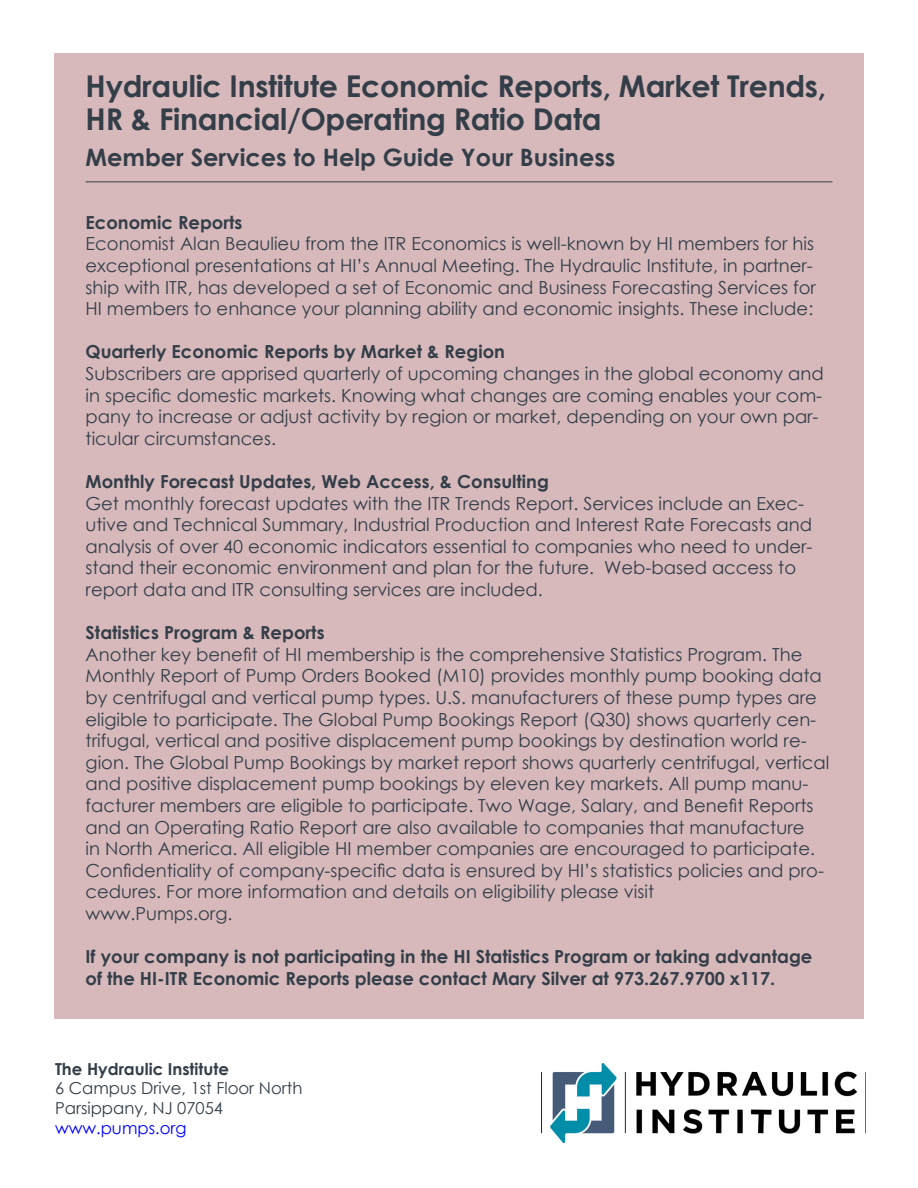
<style>
.page{position:relative;width:918px;height:1188px;background:#fff}
.page>*{position:absolute;margin:0;border:0;box-sizing:border-box;transform-origin:0 0}
.t1{font:700 30px/32.4px "Century Gothic";letter-spacing:-.01em;color:#333e48}
.t2{font:700 24px "Century Gothic";color:#333e48}
.t3{font:18px/21.6px "Century Gothic";color:#333e48}
.t4{font:700 18px/21.6px "Century Gothic";color:#333e48}
.t5{font:16.5px/19.8px "Century Gothic";color:#333e48}
.t6{font:700 16.5px "Century Gothic";color:#333e48}
.t7{font:16.5px "Century Gothic";color:#00f}
</style>
<div class="page">
<div style="left:54px;top:53px;width:810px;height:965px;background:#d7b9bb"></div>
<img style="left:541px;top:1063px;width:316px;height:80px">
<hr style="left:86px;top:181px;width:746px;height:1px;background:#333e48">
<h1 class="t1" style="left:86px;top:69px;width:742px">Hydraulic Institute Economic Reports, Market Trends,<br>HR &amp; Financial/Operating Ratio Data</h1>
<h2 class="t2" style="left:86px;top:139px;width:531px">Member Services to Help Guide Your Business</h2>
<p class="t4" style="left:86px;top:211px;width:158px">Economic Reports</p>
<p class="t3" style="left:86px;top:233px;width:732px">Economist Alan Beaulieu from the ITR Economics is well-known by HI members for his exceptional presentations at HI’s Annual Meeting. The Hydraulic Institute, in partner&shy;ship with ITR, has developed a set of Economic and Business Forecasting Services for HI members to enhance your planning ability and economic insights. These include:</p>
<p class="t4" style="left:86px;top:340px;width:421px">Quarterly Economic Reports by Market &amp; Region</p>
<p class="t3" style="left:86px;top:362px;width:740px">Subscribers are apprised quarterly of upcoming changes in the global economy and in specific domestic markets. Knowing what changes are coming enables your com&shy;pany to increase or adjust activity by region or market, depending on your own par&shy;ticular circumstances.</p>
<p class="t4" style="left:86px;top:470px;width:465px">Monthly Forecast Updates, Web Access, &amp; Consulting</p>
<p class="t3" style="left:86px;top:492px;width:728px">Get monthly forecast updates with the ITR Trends Report. Services include an Exec&shy;utive and Technical Summary, Industrial Production and Interest Rate Forecasts and analysis of over 40 economic indicators essential to companies who need to under&shy;stand their economic environment and plan for the future. Web-based access to report data and ITR consulting services are included.</p>
<p class="t4" style="left:86px;top:621px;width:241px">Statistics Program &amp; Reports</p>
<p class="t3" style="left:86px;top:643px;width:745px">Another key benefit of HI membership is the comprehensive Statistics Program. The Monthly Report of Pump Orders Booked (M10) provides monthly pump booking data by centrifugal and vertical pump types. U.S. manufacturers of these pump types are eligible to participate. The Global Pump Bookings Report (Q30) shows quarterly cen&shy;trifugal, vertical and positive displacement pump bookings by destination world re&shy;gion. The Global Pump Bookings by market report shows quarterly centrifugal, vertical and positive displacement pump bookings by eleven key markets. All pump manu&shy;facturer members are eligible to participate. Two Wage, Salary, and Benefit Reports and an Operating Ratio Report are also available to companies that manufacture<br>in North America. All eligible HI member companies are encouraged to participate.<br>Confidentiality of company-specific data is ensured by HI’s statistics policies and pro&shy;cedures. For more information and details on eligibility please visit<br>www.Pumps.org.</p>
<p class="t4" style="left:86px;top:945px;width:728px">If your company is not participating in the HI Statistics Program or taking advantage of the HI-ITR Economic Reports please contact Mary Silver at 973.267.9700 x117.</p>
<p class="t6" style="left:55px;top:1056px;width:175px">The Hydraulic Institute</p>
<p class="t5" style="left:55px;top:1078px;width:249px">6 Campus Drive, 1st Floor North<br>Parsippany, NJ 07054</p>
<p class="t7" style="left:55px;top:1116px;width:133px">www.pumps.org</p>
</div>
